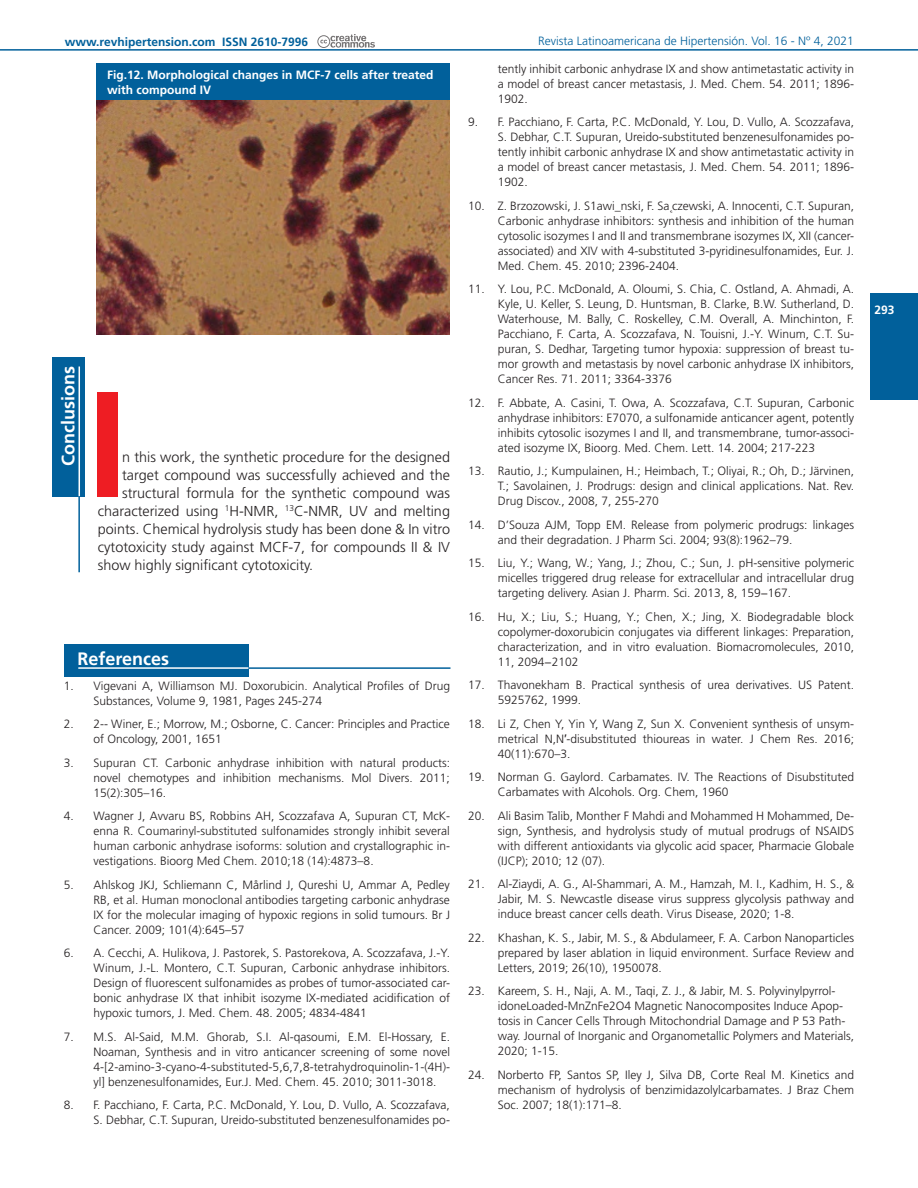
<style>
.page{position:relative;width:918px;height:1188px;background:#fff}
.page>*{position:absolute;margin:0;border:0;box-sizing:border-box;transform-origin:0 0}
.t1{font:700 18px "Frutiger";color:#fff}
.t2{font:300 14.4px "Frutiger";color:#231f20}
.t3{font:300 12px/15px "Frutiger";color:#231f20;text-align:justify}
.t4{font:700 12px/15px "Frutiger";color:#fff}
.t5{font:300 12px "Frutiger";color:#01609b}
.t6{font:700 12px "Frutiger";color:#01609b}
.s1{font-family:"Arial";font-weight:400}
</style>
<div class="page">
<div style="left:871px;top:293px;width:47px;height:107px;background:#01609b"></div>
<hr style="left:0;top:49px;width:918px;height:2px;background:#01609b">
<div style="left:318px;top:35px;width:12px;height:13px;border:1px solid #231f20;border-radius:50%"></div>
<svg style="left:320px;top:34px;width:55px;height:14px"></svg>
<img style="left:97px;top:100px;width:353px;height:235px">
<div style="left:97px;top:64px;width:353px;height:36px;background:#01609b"></div>
<div style="left:53px;top:357px;width:32px;height:140px;background:#01609b"></div>
<hr style="left:79px;top:367px;width:1px;height:130px;background:#fff">
<hr style="left:78px;top:496px;width:2px;height:76px;background:#01609b">
<div style="left:97px;top:392px;width:21px;height:105px;background:#ee1d23"></div>
<div style="left:64px;top:645px;width:185px;height:32px;background:#01609b"></div>
<hr style="left:78px;top:667px;width:171px;height:2px;background:#fff">
<hr style="left:249px;top:667px;width:201px;height:2px;background:#01609b">
<p class="t6" style="left:65px;top:35px;width:245px">www.revhipertension.com ISSN 2610-7996</p>
<p class="t5" style="left:538px;top:34px;width:317px">Revista Latinoamericana de Hipertensión. Vol. 16 - Nº 4, 2021</p>
<p class="t4" style="left:107px;top:67px;width:328px">Fig.12. Morphological changes in MCF-7 cells after treated with compound IV</p>
<p class="t1" style="left:58px;top:466px;width:101px;rotate:-90deg">Conclusions</p>
<p class="t2" style="left:122px;top:449px;width:329px">n this work, the synthetic procedure for the designed</p>
<p class="t2" style="left:122px;top:467px;width:329px">target compound was successfully achieved and the</p>
<p class="t2" style="left:122px;top:485px;width:329px">structural formula for the synthetic compound was</p>
<p class="t2" style="left:98px;top:503px;width:354px">characterized using <sup>1</sup>H-NMR, <sup>13</sup>C-NMR, UV and melting</p>
<p class="t2" style="left:98px;top:521px;width:354px">points. Chemical hydrolysis study has been done &amp; In vitro</p>
<p class="t2" style="left:98px;top:539px;width:354px">cytotoxicity study against MCF-7, for compounds II &amp; IV</p>
<p class="t2" style="left:98px;top:557px;width:217px">show highly significant cytotoxicity.</p>
<p class="t1" style="left:78px;top:648px;width:93px">References</p>
<p class="t3" style="left:94px;top:678px;width:358px;text-indent:-30px">1. Vigevani A, Williamson MJ. Doxorubicin. Analytical Profiles of Drug<br>Substances, Volume 9, 1981, Pages 245-274</p>
<p class="t3" style="left:94px;top:717px;width:358px;text-indent:-30px">2. 2-- Winer, E.; Morrow, M.; Osborne, C. Cancer: Principles and Practice of Oncology, 2001, 1651</p>
<p class="t3" style="left:94px;top:755px;width:358px;text-indent:-30px">3. Supuran CT. Carbonic anhydrase inhibition with natural products: novel chemotypes and inhibition mechanisms. Mol Divers. 2011; 15(2):305–16.</p>
<p class="t3" style="left:94px;top:809px;width:358px;text-indent:-30px">4. Wagner J, Avvaru BS, Robbins AH, Scozzafava A, Supuran CT, McK&shy;enna R. Coumarinyl-substituted sulfonamides strongly inhibit several human carbonic anhydrase isoforms: solution and crystallographic in&shy;vestigations. Bioorg Med Chem. 2010;18 (14):4873–8.</p>
<p class="t3" style="left:94px;top:877px;width:358px;text-indent:-30px">5. Ahlskog JKJ, Schliemann C, Mårlind J, Qureshi U, Ammar A, Pedley RB, et al. Human monoclonal antibodies targeting carbonic anhydrase IX for the molecular imaging of hypoxic regions in solid tumours. Br J Cancer. 2009; 101(4):645–57</p>
<p class="t3" style="left:94px;top:946px;width:358px;text-indent:-30px">6. A. Cecchi, A. Hulikova, J. Pastorek, S. Pastorekova, A. Scozzafava, J.-Y.<br>Winum, J.-L. Montero, C.T. Supuran, Carbonic anhydrase inhibitors.<br>Design of fluorescent sulfonamides as probes of tumor-associated car&shy;bonic anhydrase IX that inhibit isozyme IX-mediated acidification of hypoxic tumors, J. Med. Chem. 48. 2005; 4834-4841</p>
<p class="t3" style="left:94px;top:1029px;width:358px;text-indent:-30px">7. M.S. Al-Said, M.M. Ghorab, S.I. Al-qasoumi, E.M. El-Hossary, E.<br>Noaman, Synthesis and in vitro anticancer screening of some novel 4-[2-amino-3-cyano-4-substituted-5,6,7,8-tetrahydroquinolin-1-(4H)- yl] benzenesulfonamides, Eur.J. Med. Chem. 45. 2010; 3011-3018.</p>
<p class="t3" style="left:64px;top:1098px;width:388px;text-align:right">8. F. Pacchiano, F. Carta, P.C. McDonald, Y. Lou, D. Vullo, A. Scozzafava,<br>S. Debhar, C.T. Supuran, Ureido-substituted benzenesulfonamides po-</p>
<p class="t3" style="left:498px;top:61px;width:358px">tently inhibit carbonic anhydrase IX and show antimetastatic activity in a model of breast cancer metastasis, J. Med. Chem. 54. 2011; 1896- 1902.</p>
<p class="t3" style="left:498px;top:115px;width:358px;text-indent:-30px">9. F. Pacchiano, F. Carta, P.C. McDonald, Y. Lou, D. Vullo, A. Scozzafava, S. Debhar, C.T. Supuran, Ureido-substituted benzenesulfonamides po&shy;tently inhibit carbonic anhydrase IX and show antimetastatic activity in a model of breast cancer metastasis, J. Med. Chem. 54. 2011; 1896- 1902.</p>
<p class="t3" style="left:498px;top:198px;width:358px;text-indent:-30px">10. Z. Brzozowski, J. S1awi_nski, F. Sa˛czewski, A. Innocenti, C.T. Supuran, Carbonic anhydrase inhibitors: synthesis and inhibition of the human cytosolic isozymes I and II and transmembrane isozymes IX, XII (cancer&shy;associated) and XIV with 4-substituted 3-pyridinesulfonamides, Eur. J.<br>Med. Chem. 45. 2010; 2396-2404.</p>
<p class="t3" style="left:498px;top:282px;width:358px;text-indent:-30px">11. Y. Lou, P.C. McDonald, A. Oloumi, S. Chia, C. Ostland, A. Ahmadi, A.<br>Kyle, U. Keller, S. Leung, D. Huntsman, B. Clarke, B.W. Sutherland, D.<br>Waterhouse, M. Bally, C. Roskelley, C.M. Overall, A. Minchinton, F.<br>Pacchiano, F. Carta, A. Scozzafava, N. Touisni, J.-Y. Winum, C.T. Su&shy;puran, S. Dedhar, Targeting tumor hypoxia: suppression of breast tu&shy;mor growth and metastasis by novel carbonic anhydrase IX inhibitors, Cancer Res. 71. 2011; 3364-3376</p>
<p class="t3" style="left:498px;top:395px;width:358px;text-indent:-30px">12. F. Abbate, A. Casini, T. Owa, A. Scozzafava, C.T. Supuran, Carbonic anhydrase inhibitors: E7070, a sulfonamide anticancer agent, potently inhibits cytosolic isozymes I and II, and transmembrane, tumor-associ&shy;ated isozyme IX, Bioorg. Med. Chem. Lett. 14. 2004; 217-223</p>
<p class="t3" style="left:498px;top:464px;width:358px;text-indent:-30px">13. Rautio, J.; Kumpulainen, H.; Heimbach, T.; Oliyai, R.; Oh, D.; Järvinen, T.; Savolainen, J. Prodrugs: design and clinical applications. Nat. Rev.<br>Drug Discov., 2008, 7, 255-270</p>
<p class="t3" style="left:498px;top:517px;width:358px;text-indent:-30px">14. D’Souza AJM, Topp EM. Release from polymeric prodrugs: linkages and their degradation. J Pharm Sci. 2004; 93(8):1962–79.</p>
<p class="t3" style="left:498px;top:556px;width:358px;text-indent:-30px">15. Liu, Y.; Wang, W.; Yang, J.; Zhou, C.; Sun, J. pH-sensitive polymeric micelles triggered drug release for extracellular and intracellular drug targeting delivery. Asian J. Pharm. Sci. 2013, 8, 159−167.</p>
<p class="t3" style="left:498px;top:609px;width:358px;text-indent:-30px">16. Hu, X.; Liu, S.; Huang, Y.; Chen, X.; Jing, X. Biodegradable block copolymer-doxorubicin conjugates via different linkages: Preparation, characterization, and in vitro evaluation. Biomacromolecules, 2010, 11, 2094−2102</p>
<p class="t3" style="left:498px;top:678px;width:358px;text-indent:-30px">17. Thavonekham B. Practical synthesis of urea derivatives. US Patent.<br>5925762, 1999.</p>
<p class="t3" style="left:498px;top:716px;width:358px;text-indent:-30px">18. Li Z, Chen Y, Yin Y, Wang Z, Sun X. Convenient synthesis of unsym&shy;metrical N,N<span class="s1">′</span>-disubstituted thioureas in water. J Chem Res. 2016; 40(11):670–3.</p>
<p class="t3" style="left:498px;top:770px;width:358px;text-indent:-30px">19. Norman G. Gaylord. Carbamates. IV. The Reactions of Disubstituted<br>Carbamates with Alcohols. Org. Chem, 1960</p>
<p class="t3" style="left:498px;top:808px;width:358px;text-indent:-30px">20. Ali Basim Talib, Monther F Mahdi and Mohammed H Mohammed, De&shy;sign, Synthesis, and hydrolysis study of mutual prodrugs of NSAIDS with different antioxidants via glycolic acid spacer, Pharmacie Globale (IJCP); 2010; 12 (07).</p>
<p class="t3" style="left:498px;top:877px;width:358px;text-indent:-30px">21. Al-Ziaydi, A. G., Al-Shammari, A. M., Hamzah, M. I., Kadhim, H. S., &amp; Jabir, M. S. Newcastle disease virus suppress glycolysis pathway and induce breast cancer cells death. Virus Disease, 2020; 1-8.</p>
<p class="t3" style="left:498px;top:930px;width:358px;text-indent:-30px">22. Khashan, K. S., Jabir, M. S., &amp; Abdulameer, F. A. Carbon Nanoparticles prepared by laser ablation in liquid environment. Surface Review and Letters, 2019; 26(10), 1950078.</p>
<p class="t3" style="left:498px;top:984px;width:358px;text-align:left;text-indent:-30px">23. Kareem, S. H., Naji, A. M., Taqi, Z. J., &amp; Jabir, M. S. Polyvinylpyrrol&shy;idoneLoaded-MnZnFe2O4 Magnetic Nanocomposites Induce Apop&shy;tosis in Cancer Cells Through Mitochondrial Damage and P 53 Path&shy;way. Journal of Inorganic and Organometallic Polymers and Materials, 2020; 1-15.</p>
<p class="t3" style="left:498px;top:1067px;width:358px;text-indent:-30px">24. Norberto FP, Santos SP, Iley J, Silva DB, Corte Real M. Kinetics and mechanism of hydrolysis of benzimidazolylcarbamates. J Braz Chem Soc. 2007; 18(1):171–8.</p>
<p class="t4" style="left:874px;top:302px;width:22px">293</p>
</div>
